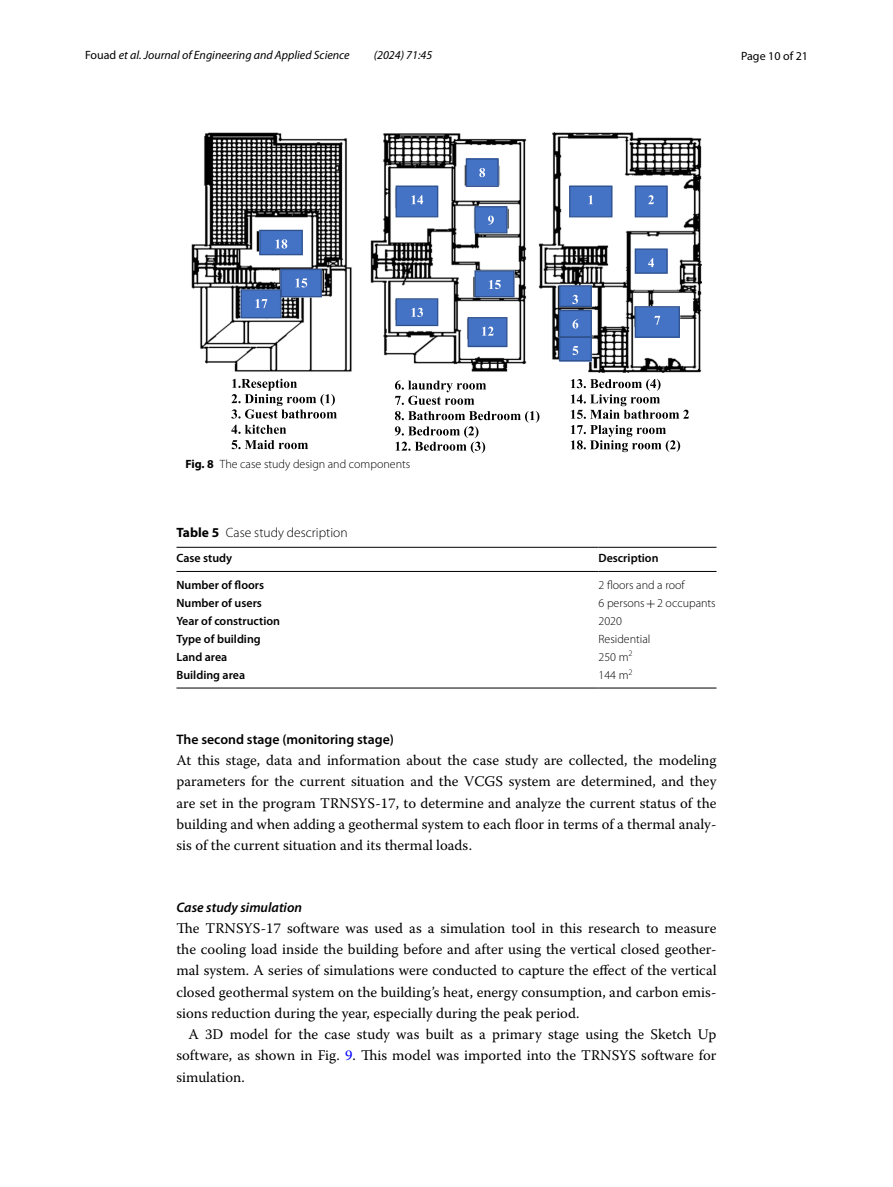
<style>
.page{position:relative;width:893px;height:1187px;background:#fff}
.page>*{position:absolute;margin:0;border:0;box-sizing:border-box;transform-origin:0 0}
.t1{font:14.7px/21.3px "Warnock Pro";color:#000;text-align:justify}
.t2{font:600 13.8px "Myriad Pro";color:#000}
.t3{font:italic 600 13.8px "Myriad Pro";color:#000}
.t4{font:300 13.5px "Myriad Pro";color:#000}
.t5{font:600 12px "Myriad Pro";color:#000}
.t6{font:300 12px "Myriad Pro";color:#000}
.t7{font:italic 12px "Myriad Pro";color:#000}
.t8{font:12px "Myriad Pro";color:#000}
.s1{font-style:normal}
.s2{font-weight:700}
.s3{font-family:"MTSY";font-weight:400}
.s4{color:#00f}
</style>
<div class="page">
<img style="left:191px;top:133px;width:511px;height:239px">
<svg style="left:231px;top:379px;width:106px;height:39px"></svg>
<svg style="left:231px;top:424px;width:55px;height:10px"></svg>
<svg style="left:232px;top:440px;width:76px;height:9px"></svg>
<svg style="left:395px;top:380px;width:91px;height:25px"></svg>
<svg style="left:395px;top:411px;width:144px;height:42px"></svg>
<svg style="left:571px;top:379px;width:118px;height:40px"></svg>
<svg style="left:571px;top:425px;width:109px;height:27px"></svg>
<svg style="left:259px;top:230px;width:44px;height:25px"></svg>
<svg style="left:241px;top:269px;width:81px;height:49px"></svg>
<svg style="left:396px;top:186px;width:42px;height:31px"></svg>
<svg style="left:396px;top:298px;width:42px;height:28px"></svg>
<svg style="left:466px;top:158px;width:33px;height:29px"></svg>
<svg style="left:474px;top:206px;width:33px;height:27px"></svg>
<svg style="left:468px;top:317px;width:39px;height:30px"></svg>
<svg style="left:474px;top:270px;width:40px;height:27px"></svg>
<svg style="left:569px;top:186px;width:43px;height:31px"></svg>
<svg style="left:635px;top:185px;width:33px;height:32px"></svg>
<svg style="left:559px;top:285px;width:33px;height:76px;background:#4670b9"></svg>
<svg style="left:635px;top:306px;width:45px;height:32px"></svg>
<svg style="left:635px;top:248px;width:33px;height:26px"></svg>
<hr style="left:176px;top:547px;width:422px;height:1px;background:#000">
<hr style="left:176px;top:571px;width:422px;height:1px;background:#000">
<hr style="left:598px;top:547px;width:118px;height:1px;background:#000">
<hr style="left:598px;top:571px;width:118px;height:1px;background:#000">
<hr style="left:176px;top:687px;width:422px;height:1px;background:#000">
<hr style="left:598px;top:687px;width:118px;height:1px;background:#000">
<p class="t7" style="left:85px;top:48px;width:266px"><span class="s1">Fouad</span> et al. Journal of Engineering and Applied Science</p>
<p class="t7" style="left:374px;top:48px;width:60px">(2024) 71:45</p>
<p class="t8" style="left:741px;top:48px;width:68px">Page 10 of 21</p>
<p class="t6" style="left:185px;top:458px;width:226px"><span class="s2">Fig. 8</span> The case study design and components</p>
<p class="t4" style="left:176px;top:525px;width:173px"><span class="s2">Table 5</span> Case study description</p>
<p class="t5" style="left:176px;top:550px;width:57px">Case study</p>
<p class="t5" style="left:598px;top:550px;width:62px">Description</p>
<p class="t5" style="left:176px;top:577px;width:89px">Number of floors</p>
<p class="t6" style="left:598px;top:578px;width:88px">2 floors and a roof</p>
<p class="t5" style="left:176px;top:595px;width:87px">Number of users</p>
<p class="t6" style="left:598px;top:596px;width:119px">6 persons<span class="s3">+</span>2 occupants</p>
<p class="t5" style="left:176px;top:613px;width:105px">Year of construction</p>
<p class="t6" style="left:598px;top:614px;width:25px">2020</p>
<p class="t5" style="left:176px;top:631px;width:86px">Type of building</p>
<p class="t6" style="left:598px;top:632px;width:53px">Residential</p>
<p class="t5" style="left:176px;top:649px;width:52px">Land area</p>
<p class="t6" style="left:598px;top:650px;width:36px">250 m<sup>2</sup></p>
<p class="t5" style="left:176px;top:667px;width:70px">Building area</p>
<p class="t6" style="left:598px;top:668px;width:36px">144 m<sup>2</sup></p>
<p class="t2" style="left:176px;top:730px;width:219px">The second stage (monitoring stage)</p>
<p class="t1" style="left:176px;top:749px;width:542px">At this stage, data and information about the case study are collected, the modeling parameters for the current situation and the VCGS system are determined, and they are set in the program TRNSYS-17, to determine and analyze the current status of the building and when adding a geothermal system to each floor in terms of a thermal analy&shy;sis of the current situation and its thermal loads.</p>
<p class="t3" style="left:176px;top:898px;width:127px">Case study simulation</p>
<p class="t1" style="left:176px;top:917px;width:542px">The TRNSYS-17 software was used as a simulation tool in this research to measure the cooling load inside the building before and after using the vertical closed geother&shy;mal system. A series of simulations were conducted to capture the effect of the vertical closed geothermal system on the building’s heat, energy consumption, and carbon emis&shy;sions reduction during the year, especially during the peak period.</p>
<p class="t1" style="left:176px;top:1023px;width:541px;text-indent:12px">A 3D model for the case study was built as a primary stage using the Sketch Up software, as shown in Fig. <span class="s4">9</span>. This model was imported into the TRNSYS software for simulation.</p>
</div>
